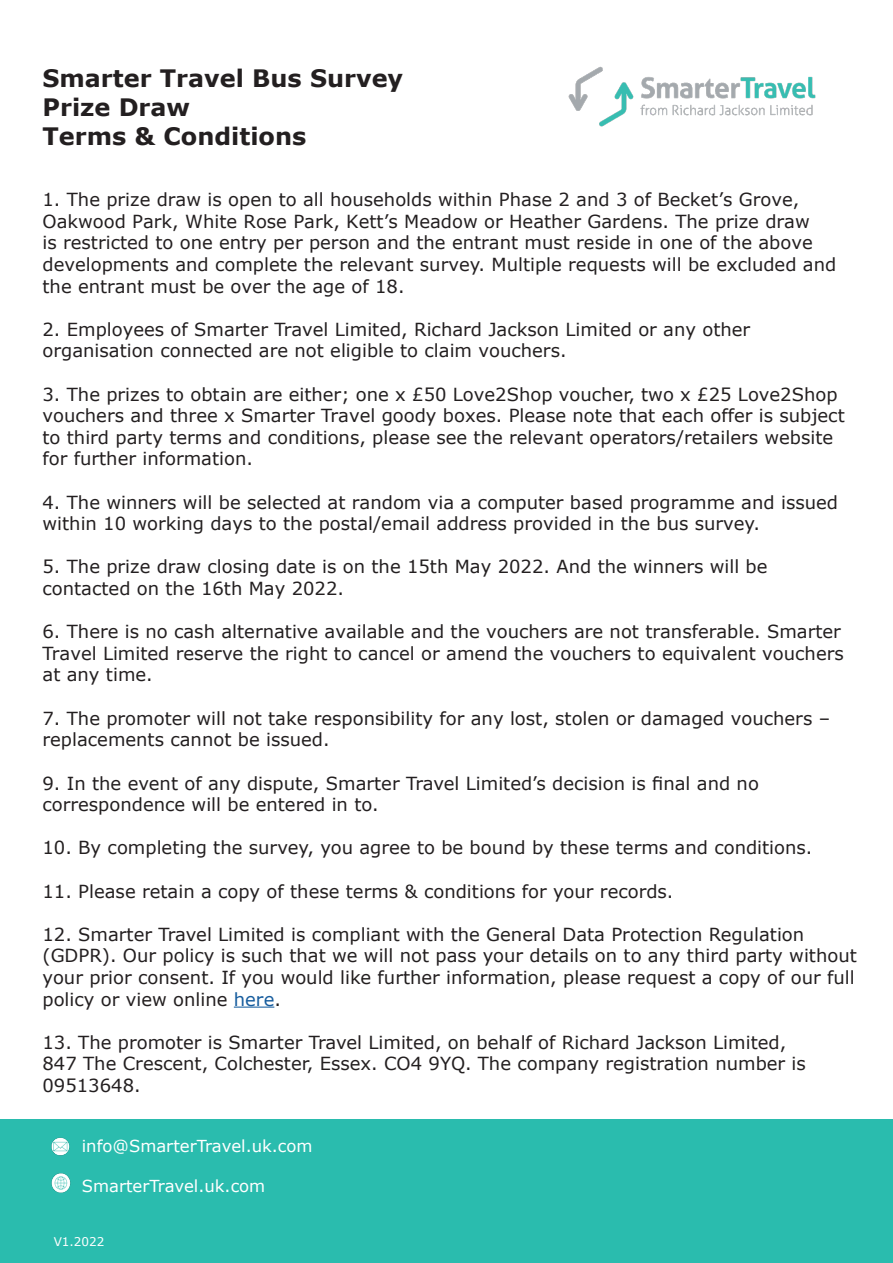
<style>
.page{position:relative;width:893px;height:1263px;background:#fff}
.page>*{position:absolute;margin:0;border:0;box-sizing:border-box;transform-origin:0 0}
.t1{font:700 24px "Verdana";color:#231f20}
.t2{font:18px/21.6px "Verdana";color:#231f20}
.t3{font:16.5px "Verdana";color:#fff}
.t4{font:12px "Verdana";color:#fff}
.s1{color:#175d9e}
</style>
<div class="page">
<hr style="left:234px;top:1006px;width:40px;height:2px;background:#175d9e">
<img style="left:568px;top:66px;width:248px;height:61px">
<div style="left:0;top:1119px;width:893px;height:144px;background:#2abcae"></div>
<img style="left:51px;top:1137px;width:19px;height:19px">
<img style="left:51px;top:1173px;width:20px;height:20px">
<p class="t1" style="left:43px;top:62px;width:362px">Smarter Travel Bus Survey</p>
<p class="t1" style="left:43px;top:90px;width:149px">Prize Draw</p>
<p class="t1" style="left:43px;top:119px;width:265px">Terms &amp; Conditions</p>
<p class="t2" style="left:43px;top:189px;width:795px">1. The prize draw is open to all households within Phase 2 and 3 of Becket’s Grove, Oakwood Park, White Rose Park, Kett’s Meadow or Heather Gardens. The prize draw<br>is restricted to one entry per person and the entrant must reside in one of the above developments and complete the relevant survey. Multiple requests will be excluded and the entrant must be over the age of 18.</p>
<p class="t2" style="left:43px;top:318px;width:709px">2. Employees of Smarter Travel Limited, Richard Jackson Limited or any other organisation connected are not eligible to claim vouchers.</p>
<p class="t2" style="left:43px;top:383px;width:804px">3. The prizes to obtain are either; one x £50 Love2Shop voucher, two x £25 Love2Shop vouchers and three x Smarter Travel goody boxes. Please note that each offer is subject to third party terms and conditions, please see the relevant operators/retailers website for further information.</p>
<p class="t2" style="left:43px;top:491px;width:797px">4. The winners will be selected at random via a computer based programme and issued within 10 working days to the postal/email address provided in the bus survey.</p>
<p class="t2" style="left:43px;top:556px;width:727px">5. The prize draw closing date is on the 15th May 2022. And the winners will be contacted on the 16th May 2022.</p>
<p class="t2" style="left:43px;top:621px;width:803px">6. There is no cash alternative available and the vouchers are not transferable. Smarter<br>Travel Limited reserve the right to cancel or amend the vouchers to equivalent vouchers at any time.</p>
<p class="t2" style="left:43px;top:707px;width:789px">7. The promoter will not take responsibility for any lost, stolen or damaged vouchers – replacements cannot be issued.</p>
<p class="t2" style="left:43px;top:772px;width:718px">9. In the event of any dispute, Smarter Travel Limited’s decision is final and no correspondence will be entered in to.</p>
<p class="t2" style="left:43px;top:837px;width:771px">10. By completing the survey, you agree to be bound by these terms and conditions.</p>
<p class="t2" style="left:43px;top:880px;width:632px">11. Please retain a copy of these terms &amp; conditions for your records.</p>
<p class="t2" style="left:43px;top:923px;width:816px">12. Smarter Travel Limited is compliant with the General Data Protection Regulation (GDPR). Our policy is such that we will not pass your details on to any third party without your prior consent. If you would like further information, please request a copy of our full policy or view online <span class="s1">here</span>.</p>
<p class="t2" style="left:43px;top:1031px;width:765px">13. The promoter is Smarter Travel Limited, on behalf of Richard Jackson Limited,<br>847 The Crescent, Colchester, Essex. CO4 9YQ. The company registration number is<br>09513648.</p>
<p class="t3" style="left:82px;top:1135px;width:232px">info@SmarterTravel.uk.com</p>
<p class="t3" style="left:82px;top:1174px;width:185px">SmarterTravel.uk.com</p>
<p class="t4" style="left:54px;top:1233px;width:52px">V1.2022</p>
</div>
